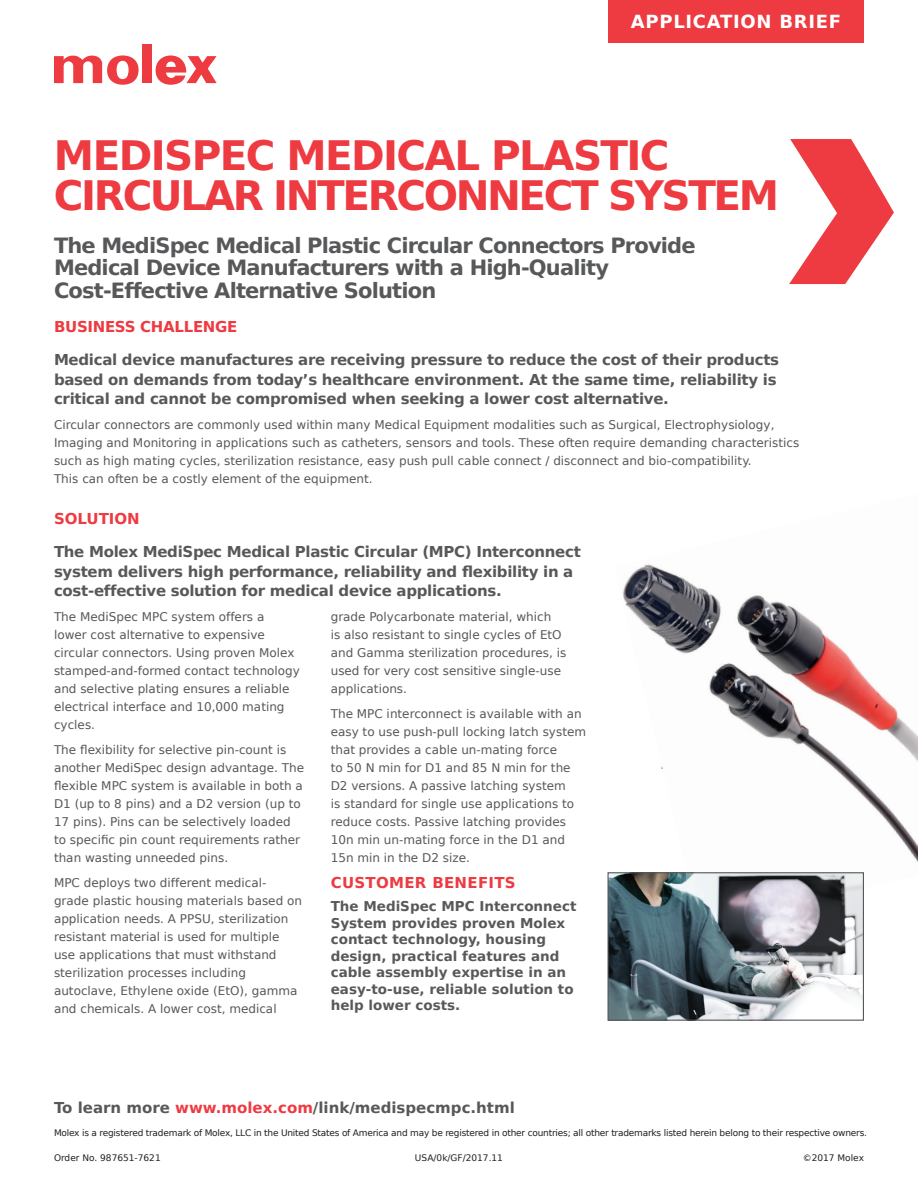
<style>
.page{position:relative;width:918px;height:1188px;background:#fff}
.page>*{position:absolute;margin:0;border:0;box-sizing:border-box;transform-origin:0 0}
.t1{font:700 40.5px/40.5px "Bitstream Vera Sans";letter-spacing:-.06em;color:#ee3a41}
.t2{font:700 21px/22.5px "Bitstream Vera Sans";letter-spacing:-.04em;color:#57585a}
.t3{font:700 18px "Bitstream Vera Sans";letter-spacing:.04em;color:#fff}
.t4{font:700 15px/19.5px "Bitstream Vera Sans";letter-spacing:-.02em;color:#57585a}
.t5{font:700 15px "Bitstream Vera Sans";color:#57585a}
.t6{font:700 15px "Bitstream Vera Sans";letter-spacing:-.02em;color:#ee3a41}
.t7{font:700 15px "Bitstream Vera Sans";letter-spacing:.02em;color:#ee3a41}
.t8{font:700 15px "Bitstream Vera Sans";color:#ee3a41}
.t9{font:700 13.5px/16.5px "Bitstream Vera Sans";color:#57585a}
.t10{font:12px/18px "Bitstream Vera Sans";color:#57585a}
.t11{font:9px "Bitstream Vera Sans";letter-spacing:-.025em;color:#231f20}
.t12{font:9px "Bitstream Vera Sans";color:#231f20}
.s1{color:#ee3a41}
</style>
<div class="page">
<svg style="left:789px;top:139px;width:105px;height:145px"></svg>
<div style="left:608px;top:0;width:256px;height:42px;background:#ee3a41"></div>
<div style="left:142px;top:44px;width:10px;height:39px;background:#ee3a41"></div>
<svg style="left:54px;top:55px;width:85px;height:30px"></svg>
<svg style="left:155px;top:55px;width:62px;height:30px"></svg>
<img style="left:623px;top:564px;width:295px;height:299px">
<img style="left:610px;top:874px;width:252px;height:145px">
<div style="left:608px;top:872px;width:256px;height:149px;border:1px solid #57585a"></div>
<h3 class="t3" style="left:631px;top:11px;width:212px">APPLICATION BRIEF</h3>
<h1 class="t1" style="left:54px;top:136px;width:727px">MEDISPEC MEDICAL PLASTIC<br>CIRCULAR INTERCONNECT SYSTEM</h1>
<h2 class="t2" style="left:54px;top:234px;width:643px">The MediSpec Medical Plastic Circular Connectors Provide<br>Medical Device Manufacturers with a High-Quality<br>Cost-Effective Alternative Solution</h2>
<p class="t6" style="left:54px;top:318px;width:185px">BUSINESS CHALLENGE</p>
<p class="t4" style="left:54px;top:350px;width:727px">Medical device manufactures are receiving pressure to reduce the cost of their products based on demands from today’s healthcare environment. At the same time, reliability is critical and cannot be compromised when seeking a lower cost alternative.</p>
<p class="t10" style="left:54px;top:416px;width:747px">Circular connectors are commonly used within many Medical Equipment modalities such as Surgical, Electrophysiology, Imaging and Monitoring in applications such as catheters, sensors and tools. These often require demanding characteristics such as high mating cycles, sterilization resistance, easy push pull cable connect / disconnect and bio-compatibility.<br>This can often be a costly element of the equipment.</p>
<p class="t8" style="left:54px;top:510px;width:87px">SOLUTION</p>
<p class="t4" style="left:54px;top:542px;width:528px">The Molex MediSpec Medical Plastic Circular (MPC) Interconnect system delivers high performance, reliability and flexibility in a cost-effective solution for medical device applications.</p>
<p class="t10" style="left:54px;top:608px;width:248px">The MediSpec MPC system offers a lower cost alternative to expensive circular connectors. Using proven Molex stamped-and-formed contact technology and selective plating ensures a reliable electrical interface and 10,000 mating cycles.</p>
<p class="t10" style="left:54px;top:741px;width:252px">The flexibility for selective pin-count is another MediSpec design advantage. The flexible MPC system is available in both a D1 (up to 8 pins) and a D2 version (up to 17 pins). Pins can be selectively loaded to specific pin count requirements rather than wasting unneeded pins.</p>
<p class="t10" style="left:54px;top:874px;width:250px">MPC deploys two different medical&shy;grade plastic housing materials based on application needs. A PPSU, sterilization resistant material is used for multiple use applications that must withstand sterilization processes including autoclave, Ethylene oxide (EtO), gamma and chemicals. A lower cost, medical</p>
<p class="t10" style="left:331px;top:608px;width:237px">grade Polycarbonate material, which<br>is also resistant to single cycles of EtO and Gamma sterilization procedures, is used for very cost sensitive single-use applications.</p>
<p class="t10" style="left:331px;top:705px;width:257px">The MPC interconnect is available with an easy to use push-pull locking latch system that provides a cable un-mating force<br>to 50 N min for D1 and 85 N min for the D2 versions. A passive latching system<br>is standard for single use applications to reduce costs. Passive latching provides 10n min un-mating force in the D1 and 15n min in the D2 size.</p>
<p class="t7" style="left:331px;top:874px;width:187px">CUSTOMER BENEFITS</p>
<p class="t9" style="left:331px;top:898px;width:247px">The MediSpec MPC Interconnect<br>System provides proven Molex contact technology, housing design, practical features and cable assembly expertise in an easy-to-use, reliable solution to help lower costs.</p>
<p class="t5" style="left:54px;top:1099px;width:462px">To learn more <span class="s1">www.molex.com</span>/link/medispecmpc.html</p>
<p class="t11" style="left:54px;top:1128px;width:815px">Molex is a registered trademark of Molex, LLC in the United States of America and may be registered in other countries; all other trademarks listed herein belong to their respective owners.</p>
<p class="t12" style="left:54px;top:1152px;width:108px">Order No. 987651-7621</p>
<p class="t12" style="left:415px;top:1152px;width:90px">USA/0k/GF/2017.11</p>
<p class="t12" style="left:803px;top:1152px;width:63px">©2017 Molex</p>
</div>
